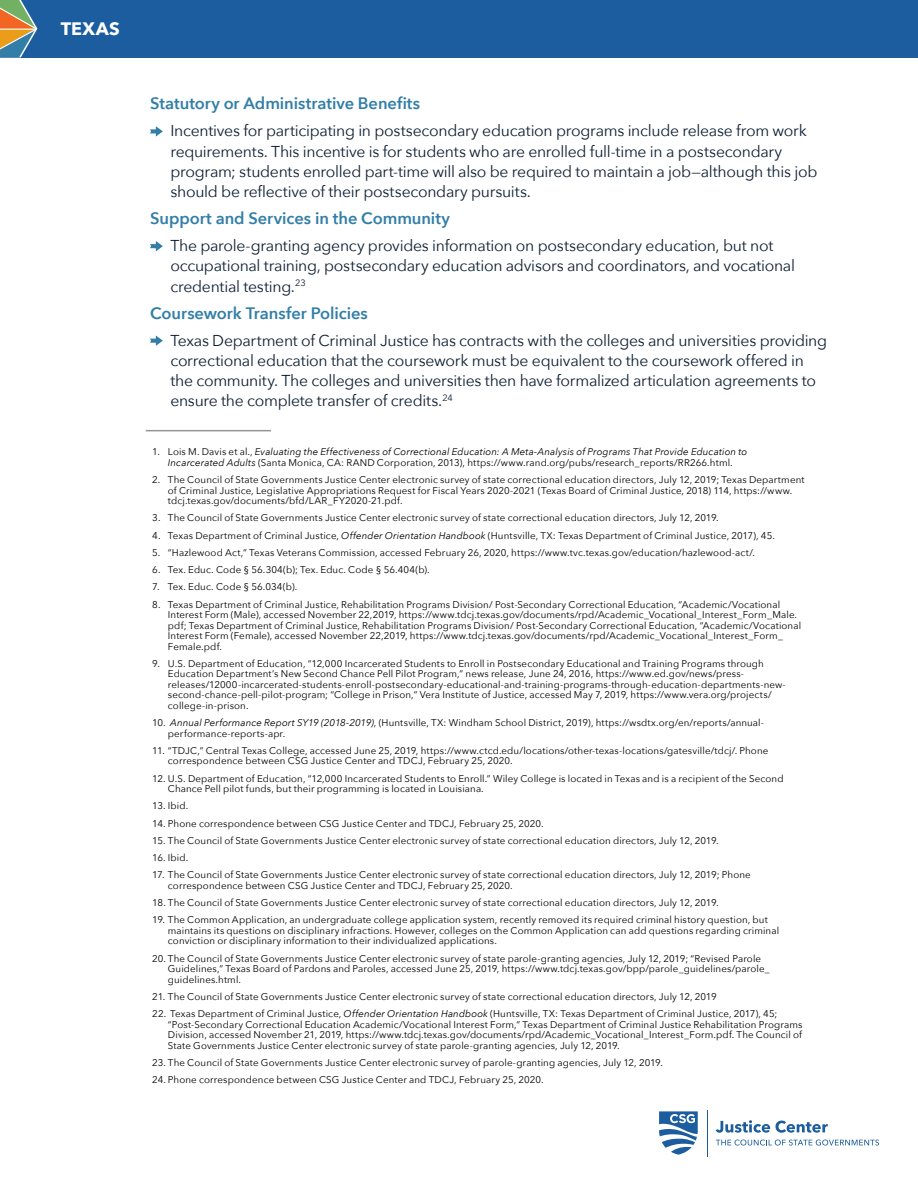
<style>
.page{position:relative;width:918px;height:1188px;background:#fff}
.page>*{position:absolute;margin:0;border:0;box-sizing:border-box;transform-origin:0 0}
.t1{font:700 18px "Avenir Next";letter-spacing:.015em;color:#fff}
.Bullets{font:600 16.5px "Avenir Next";letter-spacing:-.005em;color:#327ea8}
.Bullets-2{font:15.75px/20.2px "Avenir Next";letter-spacing:-.02em;color:#0d1f32}
.t2{font:9.75px/10.5px "Avenir Next";letter-spacing:.01em;color:#000}
.t3{font:italic 9.75px/10.5px "Avenir Next";letter-spacing:.01em;color:#000;text-align:center}
.s1{font-style:normal}
.s2{font-style:italic}
</style>
<div class="page">
<div style="left:0;top:0;width:918px;height:57px;background:#1b5d9e"></div>
<svg style="left:0;top:0;width:38px;height:57px"></svg>
<svg style="left:716px;top:1120px;width:112px;height:13px"></svg>
<svg style="left:716px;top:1140px;width:163px;height:6px"></svg>
<svg style="left:659px;top:1111px;width:39px;height:44px"></svg>
<hr style="left:707px;top:1110px;width:1px;height:46px;background:#1b5d9e">
<svg style="left:150px;top:126px;width:13px;height:11px"></svg>
<svg style="left:150px;top:241px;width:13px;height:10px"></svg>
<svg style="left:150px;top:336px;width:13px;height:10px"></svg>
<hr style="left:146px;top:430px;width:125px;height:1px;background:#939598">
<p class="t1" style="left:61px;top:13px;width:60px">TEXAS</p>
<p class="Bullets" style="left:150px;top:90px;width:272px">Statutory or Administrative Benefits</p>
<p class="Bullets-2" style="left:170px;top:120px;width:649px">Incentives for participating in postsecondary education programs include release from work requirements. This incentive is for students who are enrolled full-time in a postsecondary program; students enrolled part-time will also be required to maintain a job—although this job should be reflective of their postsecondary pursuits.</p>
<p class="Bullets" style="left:150px;top:204px;width:301px">Support and Services in the Community</p>
<p class="Bullets-2" style="left:170px;top:235px;width:626px">The parole-granting agency provides information on postsecondary education, but not occupational training, postsecondary education advisors and coordinators, and vocational credential testing.<sup>23</sup></p>
<p class="Bullets" style="left:150px;top:299px;width:219px">Coursework Transfer Policies</p>
<p class="Bullets-2" style="left:170px;top:329px;width:658px">Texas Department of Criminal Justice has contracts with the colleges and universities providing correctional education that the coursework must be equivalent to the coursework offered in the community. The colleges and universities then have formalized articulation agreements to ensure the complete transfer of credits.<sup>24</sup></p>
<p class="t3" style="left:152px;top:446px;width:597px"><span class="s1">1. Lois M. Davis et al.,</span> Evaluating the Effectiveness of Correctional Education: A Meta-Analysis of Programs That Provide Education to<br>Incarcerated Adults <span class="s1">(Santa Monica, CA: RAND Corporation, 2013), https://www.rand.org/pubs/research_reports/RR266.html.</span></p>
<p class="t2" style="left:168px;top:474px;width:638px;text-indent:-16px">2. The Council of State Governments Justice Center electronic survey of state correctional education directors, July 12, 2019; Texas Department of Criminal Justice, Legislative Appropriations Request for Fiscal Years 2020-2021 (Texas Board of Criminal Justice, 2018) 114, https://www. tdcj.texas.gov/documents/bfd/LAR_FY2020-21.pdf.</p>
<p class="t2" style="left:152px;top:512px;width:568px">3. The Council of State Governments Justice Center electronic survey of state correctional education directors, July 12, 2019.</p>
<p class="t2" style="left:152px;top:529px;width:624px">4. Texas Department of Criminal Justice, <span class="s2">Offender Orientation Handbook</span> (Huntsville, TX: Texas Department of Criminal Justice, 2017), 45.</p>
<p class="t2" style="left:152px;top:547px;width:604px">5. “Hazlewood Act,” Texas Veterans Commission, accessed February 26, 2020, https://www.tvc.texas.gov/education/hazlewood-act/.</p>
<p class="t2" style="left:152px;top:564px;width:279px">6. Tex. Educ. Code § 56.304(b); Tex. Educ. Code § 56.404(b).</p>
<p class="t2" style="left:152px;top:581px;width:146px">7. Tex. Educ. Code § 56.034(b).</p>
<p class="t2" style="left:168px;top:598px;width:635px;text-indent:-16px">8. Texas Department of Criminal Justice, Rehabilitation Programs Division/ Post-Secondary Correctional Education, “Academic/Vocational Interest Form (Male), accessed November 22,2019, https://www.tdcj.texas.gov/documents/rpd/Academic_Vocational_Interest_Form_Male. pdf; Texas Department of Criminal Justice, Rehabilitation Programs Division/ Post-Secondary Correctional Education, “Academic/Vocational Interest Form (Female), accessed November 22,2019, https://www.tdcj.texas.gov/documents/rpd/Academic_Vocational_Interest_Form_ Female.pdf.</p>
<p class="t2" style="left:168px;top:658px;width:619px;text-indent:-16px">9. U.S. Department of Education, “12,000 Incarcerated Students to Enroll in Postsecondary Educational and Training Programs through Education Department’s New Second Chance Pell Pilot Program,” news release, June 24, 2016, https://www.ed.gov/news/press&shy;releases/12000-incarcerated-students-enroll-postsecondary-educational-and-training-programs-through-education-departments-new&shy;second-chance-pell-pilot-program; “College in Prison,” Vera Institute of Justice, accessed May 7, 2019, https://www.vera.org/projects/ college-in-prison.</p>
<p class="t2" style="left:168px;top:717px;width:598px;text-indent:-16px">10. <span class="s2">Annual Performance Report SY19 (2018-2019)</span>, (Huntsville, TX: Windham School District, 2019), https://wsdtx.org/en/reports/annual&shy;performance-reports-apr.</p>
<p class="t2" style="left:168px;top:745px;width:602px;text-indent:-16px">11. “TDJC,” Central Texas College, accessed June 25, 2019, https://www.ctcd.edu/locations/other-texas-locations/gatesville/tdcj/. Phone correspondence between CSG Justice Center and TDCJ, February 25, 2020.</p>
<p class="t2" style="left:168px;top:772px;width:617px;text-indent:-16px">12. U.S. Department of Education, “12,000 Incarcerated Students to Enroll.” Wiley College is located in Texas and is a recipient of the Second<br>Chance Pell pilot funds, but their programming is located in Louisiana.</p>
<p class="t2" style="left:152px;top:800px;width:37px">13. Ibid.</p>
<p class="t2" style="left:152px;top:817px;width:393px">14. Phone correspondence between CSG Justice Center and TDCJ, February 25, 2020.</p>
<p class="t2" style="left:152px;top:835px;width:568px">15. The Council of State Governments Justice Center electronic survey of state correctional education directors, July 12, 2019.</p>
<p class="t2" style="left:152px;top:852px;width:37px">16. Ibid.</p>
<p class="t2" style="left:168px;top:869px;width:584px;text-indent:-16px">17. The Council of State Governments Justice Center electronic survey of state correctional education directors, July 12, 2019; Phone correspondence between CSG Justice Center and TDCJ, February 25, 2020.</p>
<p class="t2" style="left:152px;top:897px;width:568px">18. The Council of State Governments Justice Center electronic survey of state correctional education directors, July 12, 2019.</p>
<p class="t2" style="left:168px;top:914px;width:613px;text-indent:-16px">19. The Common Application, an undergraduate college application system, recently removed its required criminal history question, but maintains its questions on disciplinary infractions. However, colleges on the Common Application can add questions regarding criminal conviction or disciplinary information to their individualized applications.</p>
<p class="t2" style="left:168px;top:952px;width:603px;text-indent:-16px">20. The Council of State Governments Justice Center electronic survey of state parole-granting agencies, July 12, 2019; “Revised Parole<br>Guidelines,” Texas Board of Pardons and Paroles, accessed June 25, 2019, https://www.tdcj.texas.gov/bpp/parole_guidelines/parole_ guidelines.html.</p>
<p class="t2" style="left:152px;top:991px;width:566px">21. The Council of State Governments Justice Center electronic survey of state correctional education directors, July 12, 2019</p>
<p class="t2" style="left:168px;top:1008px;width:636px;text-indent:-16px">22. Texas Department of Criminal Justice, <span class="s2">Offender Orientation Handbook</span> (Huntsville, TX: Texas Department of Criminal Justice, 2017), 45; “Post-Secondary Correctional Education Academic/Vocational Interest Form,” Texas Department of Criminal Justice Rehabilitation Programs Division, accessed November 21, 2019, https://www.tdcj.texas.gov/documents/rpd/Academic_Vocational_Interest_Form.pdf. The Council of State Governments Justice Center electronic survey of state parole-granting agencies, July 12, 2019.</p>
<p class="t2" style="left:152px;top:1057px;width:512px">23. The Council of State Governments Justice Center electronic survey of parole-granting agencies, July 12, 2019.</p>
<p class="t2" style="left:152px;top:1074px;width:393px">24. Phone correspondence between CSG Justice Center and TDCJ, February 25, 2020.</p>
</div>
